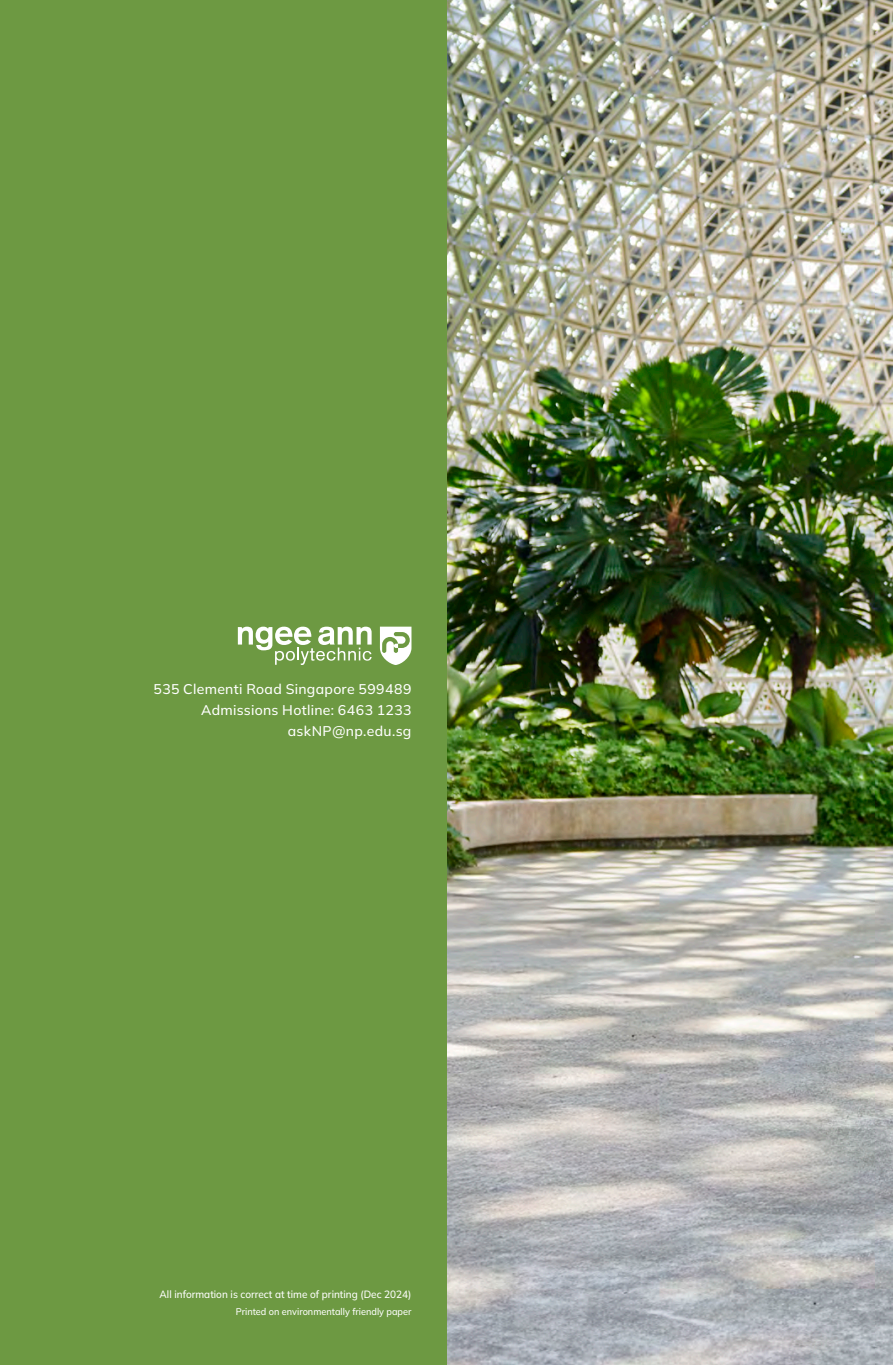
<style>
.page{position:relative;width:893px;height:1365px;background:#fff}
.page>*{position:absolute;margin:0;border:0;box-sizing:border-box;transform-origin:0 0}
.t1{font:500 14px/21px "Mulish";letter-spacing:.02em;color:#fff;text-align:right}
.t2{font:500 10.5px "Mulish";color:#fff;scale:.95 1}
.t3{font:500 9.62px "Mulish";color:#fff;scale:.95 1}
</style>
<div class="page">
<img style="left:446px;top:0;width:447px;height:1364px">
<div style="left:0;top:0;width:446px;height:1364px;background:#6d9942"></div>
<svg style="left:380px;top:626px;width:31px;height:39px"></svg>
<svg style="left:238px;top:626px;width:134px;height:39px"></svg>
<p class="t1" style="left:154px;top:677px;width:259px">535 Clementi Road Singapore 599489</p>
<p class="t1" style="left:201px;top:698px;width:212px">Admissions Hotline: 6463 1233 askNP@np.edu.sg</p>
<p class="t2" style="left:160px;top:1286px;width:267px">All information is correct at time of printing (Dec 2024)</p>
<p class="t3" style="left:236px;top:1305px;width:186px">Printed on environmentally friendly paper</p>
</div>
